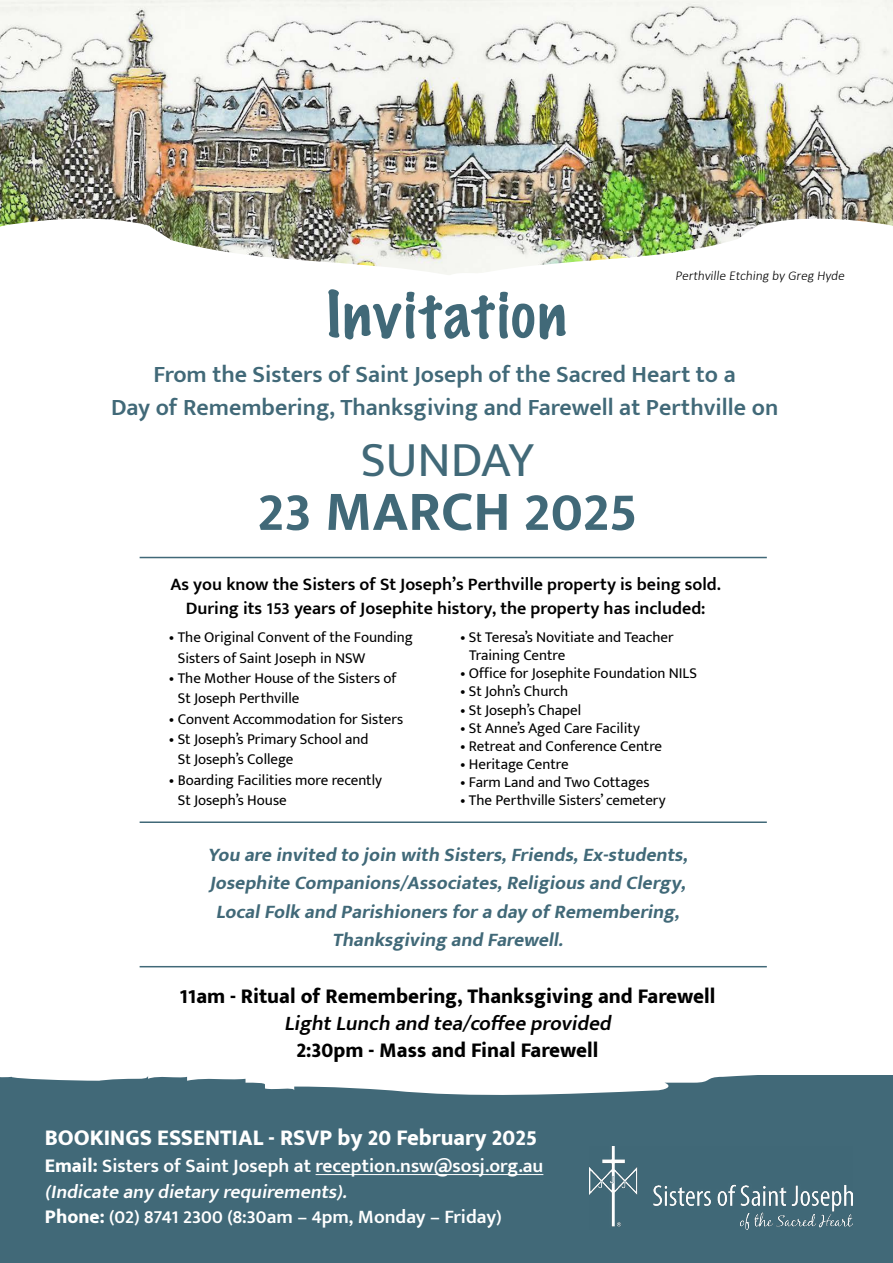
<style>
.page{position:relative;width:893px;height:1263px;background:#fff}
.page>*{position:absolute;margin:0;border:0;box-sizing:border-box;transform-origin:0 0}
.t1{font:100 58.5px "Marker Felt";letter-spacing:.05em;color:#416978}
.t2{font:700 57px "Mukta Mahee";color:#416978}
.t3{font:49.5px "Mukta Mahee";color:#416978}
.t4{font:600 24px/33px "Mukta Mahee";color:#416978;text-align:center}
.t5{font:800 22.5px "Mukta Mahee";color:#fff}
.t6{font:800 21px "Mukta Mahee";color:#000}
.t7{font:italic 600 21px "Mukta Mahee";color:#000}
.t8{font:italic 700 19.5px/28.5px "Mukta Mahee";color:#416978;text-align:center}
.t9{font:600 19.5px/25.5px "Mukta Mahee";color:#fff}
.t10{font:600 18px/24px "Mukta Mahee";color:#000;text-align:center}
.t11{font:15px/20.2px "Mukta Mahee";color:#000}
.t12{font:300 13.5px "Calibri";color:#000}
.s1{font-weight:800}
.s2{font-style:italic}
</style>
<div class="page">
<img style="left:0;top:0;width:893px;height:215px">
<hr style="left:140px;top:821px;width:627px;height:2px;background:#416978">
<hr style="left:140px;top:557px;width:627px;height:1px;background:#416978">
<div style="left:0;top:1076px;width:893px;height:187px;background:#416978"></div>
<svg style="left:0;top:966px;width:893px;height:129px"></svg>
<hr style="left:140px;top:966px;width:627px;height:1px;background:#416978">
<img style="left:0;top:215px;width:274px;height:43px">
<img style="left:274px;top:215px;width:619px;height:60px">
<hr style="left:316px;top:1174px;width:227px;height:1px;background:#fff">
<img style="left:590px;top:1146px;width:262px;height:83px">
<p class="t12" style="left:675px;top:267px;width:173px">Perthville Etching by Greg Hyde</p>
<h1 class="t1" style="left:327px;top:268px;width:241px">Invitation</h1>
<h3 class="t4" style="left:111px;top:357px;width:669px">From the Sisters of Saint Joseph of the Sacred Heart to a<br>Day of Remembering, Thanksgiving and Farewell at Perthville on</h3>
<h3 class="t3" style="left:361px;top:430px;width:175px">SUNDAY</h3>
<h2 class="t2" style="left:257px;top:477px;width:381px">23 MARCH 2025</h2>
<p class="t10" style="left:170px;top:572px;width:552px">As you know the Sisters of St Joseph’s Perthville property is being sold.<br>During its 153 years of Josephite history, the property has included:</p>
<p class="t11" style="left:178px;top:627px;width:237px;text-indent:-9px">• The Original Convent of the Founding<br>Sisters of Saint Joseph in NSW</p>
<p class="t11" style="left:178px;top:668px;width:220px;text-indent:-9px">• The Mother House of the Sisters of<br>St Joseph Perthville</p>
<p class="t11" style="left:169px;top:708px;width:236px">• Convent Accommodation for Sisters</p>
<p class="t11" style="left:178px;top:728px;width:192px;text-indent:-9px">• St Joseph’s Primary School and<br>St Joseph’s College</p>
<p class="t11" style="left:178px;top:769px;width:206px;text-indent:-9px">• Boarding Facilities more recently<br>St Joseph’s House</p>
<p class="t11" style="left:469px;top:628px;width:206px;line-height:18px;text-indent:-9px">• St Teresa’s Novitiate and Teacher<br>Training Centre</p>
<p class="t11" style="left:460px;top:663px;width:239px">• Office for Josephite Foundation NILS</p>
<p class="t11" style="left:460px;top:681px;width:110px">• St John’s Church</p>
<p class="t11" style="left:460px;top:699px;width:123px">• St Joseph’s Chapel</p>
<p class="t11" style="left:460px;top:717px;width:181px">• St Anne’s Aged Care Facility</p>
<p class="t11" style="left:460px;top:735px;width:204px">• Retreat and Conference Centre</p>
<p class="t11" style="left:460px;top:753px;width:110px">• Heritage Centre</p>
<p class="t11" style="left:460px;top:771px;width:191px">• Farm Land and Two Cottages</p>
<p class="t11" style="left:460px;top:789px;width:207px">• The Perthville Sisters’ cemetery</p>
<h3 class="t8" style="left:207px;top:840px;width:487px">You are invited to join with Sisters,Friends,Ex-students, Josephite Companions/Associates,Religiousand Clergy, LocalFolk and Parishionersfora day ofRemembering, Thanksgiving and Farewell.</h3>
<h3 class="t6" style="left:179px;top:983px;width:538px">11am - Ritual of Remembering, Thanksgiving and Farewell</h3>
<h3 class="t7" style="left:284px;top:1010px;width:334px">LightLunch and tea/coffee provided</h3>
<h3 class="t6" style="left:296px;top:1037px;width:304px">2:30pm - Mass and Final Farewell</h3>
<h3 class="t5" style="left:45px;top:1124px;width:494px">BOOKINGS ESSENTIAL - RSVP by 20 February 2025</h3>
<h3 class="t9" style="left:45px;top:1153px;width:500px"><span class="s1">Email:</span> Sisters of Saint Joseph at reception.nsw@sosj.org.au <span class="s2">(Indicate any dietary requirements).<br></span><span class="s1">Phone:</span> (02) 8741 2300 (8:30am – 4pm, Monday – Friday)</h3>
</div>
